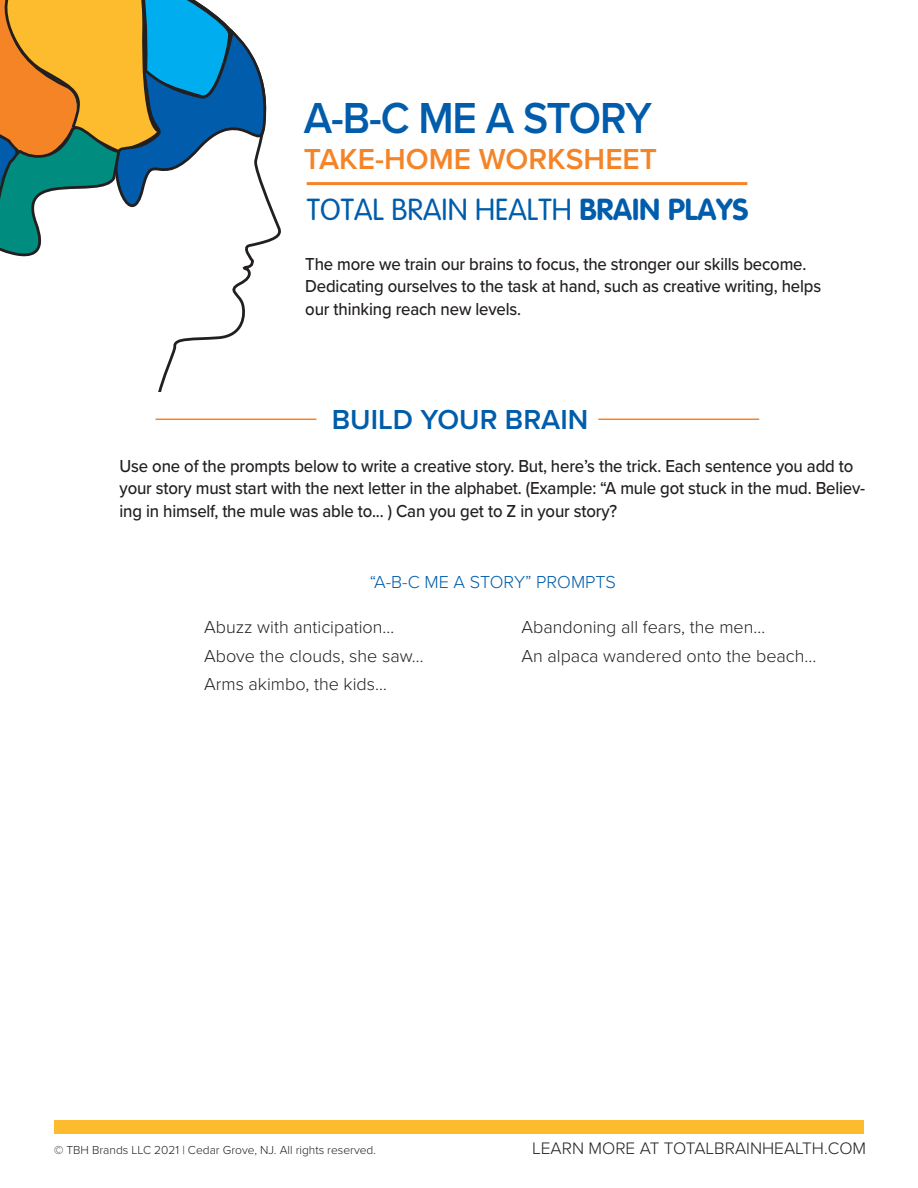
<style>
.page{position:relative;width:918px;height:1188px;background:#fff}
.page>*{position:absolute;margin:0;border:0;box-sizing:border-box;transform-origin:0 0}
.t1{font:600 45px "Proxima Nova";letter-spacing:-.035em;color:#015dab;scale:.94 1}
.t2{font:300 30px "VAG Rounded";color:#015dab}
.t3{font:600 30px "Proxima Nova";color:#f58427}
.t4{font:600 28.5px "Proxima Nova";color:#015dab}
.t5{font:500 18px/22.5px "Proxima Nova";letter-spacing:-.01em;color:#231f20;scale:.93 1}
.t6{font:300 18px "Proxima Nova";color:#231f20}
.t7{font:300 18px "Proxima Nova";color:#015dab}
.List_Paragraph{font:300 17.25px "Proxima Nova";color:#231f20}
.Copyright{font:300 12px "Proxima Nova";color:#231f20}
.s1{font-weight:700}
</style>
<div class="page">
<hr style="left:156px;top:419px;width:160px;height:1px;background:#f58427">
<hr style="left:598px;top:419px;width:161px;height:1px;background:#f58427">
<svg style="left:158px;top:92px;width:123px;height:300px"></svg>
<svg style="left:0;top:0;width:265px;height:282px"></svg>
<hr style="left:307px;top:182px;width:440px;height:3px;background:#f58427">
<div style="left:54px;top:1120px;width:810px;height:14px;background:#fdbb2e"></div>
<p class="t1" style="left:304px;top:85px;width:372px">A-B-C ME A STORY</p>
<p class="t3" style="left:304px;top:137px;width:355px">TAKE-HOME WORKSHEET</p>
<p class="t2" style="left:307px;top:192px;width:443px">TOTAL BRAIN HEALTH <span class="s1">BRAIN PLAYS</span></p>
<p class="t5" style="left:305px;top:252px;width:556px">The more we train our brains to focus, the stronger our skills become.<br>Dedicating ourselves to the task at hand, such as creative writing, helps our thinking reach new levels.</p>
<p class="t4" style="left:332px;top:398px;width:258px">BUILD YOUR BRAIN</p>
<p class="t5" style="left:120px;top:454px;width:803px">Use one of the prompts below to write a creative story. But, here’s the trick. Each sentence you add to your story must start with the next letter in the alphabet. (Example: “A mule got stuck in the mud. Believ&shy;ing in himself, the mule was able to... ) Can you get to Z in your story?</p>
<p class="t7" style="left:370px;top:568px;width:248px">“A-B-C ME A STORY” PROMPTS</p>
<p class="t6" style="left:204px;top:614px;width:192px">Abuzz with anticipation…</p>
<p class="t6" style="left:204px;top:642px;width:221px">Above the clouds, she saw…</p>
<p class="t6" style="left:204px;top:671px;width:184px">Arms akimbo, the kids…</p>
<p class="t6" style="left:521px;top:614px;width:245px">Abandoning all fears, the men…</p>
<p class="t6" style="left:521px;top:642px;width:296px">An alpaca wandered onto the beach...</p>
<p class="Copyright" style="left:54px;top:1141px;width:324px">© TBH Brands LLC 2021 | Cedar Grove, NJ. All rights reserved.</p>
<p class="List_Paragraph" style="left:532px;top:1135px;width:335px">LEARN MORE AT TOTALBRAINHEALTH.COM</p>
</div>
